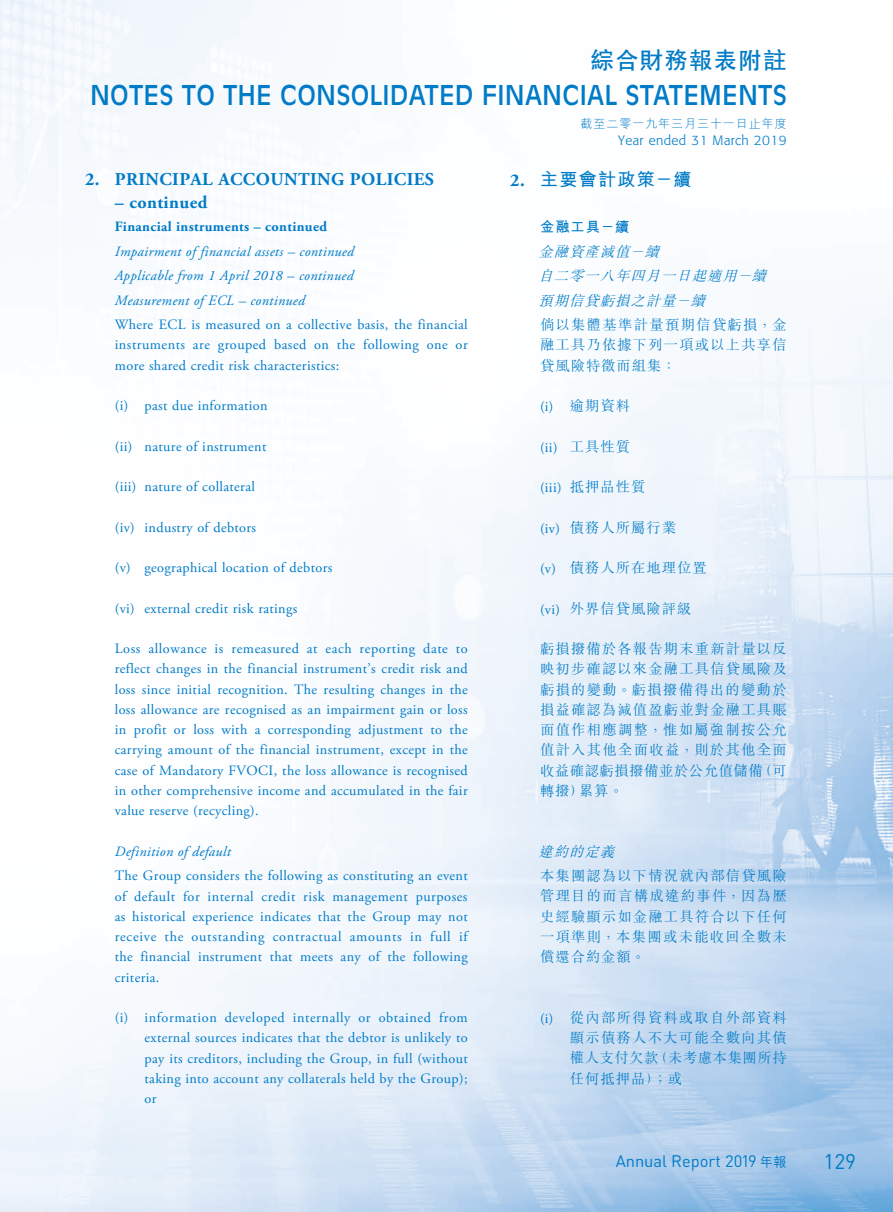
<style>
.page{position:relative;width:893px;height:1212px;background:#fff}
.page>*{position:absolute;margin:0;border:0;box-sizing:border-box;transform-origin:0 0}
.t1{font:27px "Antique Olive Std";letter-spacing:.01em;color:#007bc7;scale:.95 1}
.t2{font:700 24px "C Hei 2 HK";letter-spacing:.03em;color:#007bc7}
.t3{font:21px "DIN Pro";color:#007bc7}
.t4{font:700 18px "Adobe Garamond Pro";letter-spacing:.025em;color:#007bc7}
.t5{font:700 18px "M Hei HK";letter-spacing:.075em;color:#007bc7}
.t6{font:16.5px "DIN Pro";color:#007bc7}
.t7{font:14.25px/20.2px "Adobe Garamond Pro";letter-spacing:.025em;color:#007bc7;text-align:justify}
.t8{font:300 14.25px/20.2px "M Sung HK";letter-spacing:.085em;color:#007bc7;text-align:justify}
.t9{font:italic 14.25px/24.5px "Adobe Garamond Pro";letter-spacing:.025em;color:#007bc7;text-align:justify}
.t10{font:italic 300 14.25px/24.5px "M Sung HK";color:#007bc7}
.t11{font:700 14.25px "Adobe Garamond Pro";letter-spacing:.025em;color:#007bc7}
.t12{font:700 14.25px "M Hei HK";color:#007bc7}
.t13{font:300 13.5px "Formata";letter-spacing:.03em;color:#007bc7}
.t14{font:300 12px "M Hei HK";letter-spacing:.08em;color:#007bc7}
.s1{font-family:"Adobe Garamond Pro"}
.s2{font-family:"Adobe Garamond Pro";font-weight:400}
.s3{font-family:"M Sung HK";font-weight:300}
.s4{font-family:"M Hei HK";font-weight:500;font-size:13.5px}
</style>
<div class="page">
<img style="left:0;top:0;width:893px;height:1212px">
<h2 class="t2" style="left:590px;top:43px;width:198px">綜合財務報表附註</h2>
<h1 class="t1" style="left:90px;top:79px;width:735px">NOTES TO THE CONSOLIDATED FINANCIAL STATEMENTS</h1>
<p class="t4" style="left:85px;top:169px;width:350px">2. PRINCIPAL ACCOUNTING POLICIES</p>
<p class="t4" style="left:115px;top:191px;width:94px">– continued</p>
<p class="t11" style="left:115px;top:218px;width:214px">Financial instruments – continued</p>
<p class="t9" style="left:115px;top:239px;width:241px">Impairment of financial assets – continued Applicable from 1 April 2018 – continued Measurement of ECL – continued</p>
<p class="t7" style="left:115px;top:315px;width:354px">Where ECL is measured on a collective basis, the financial instruments are grouped based on the following one or more shared credit risk characteristics:</p>
<p class="t7" style="left:115px;top:396px;width:154px">(i) past due information</p>
<p class="t7" style="left:115px;top:437px;width:153px">(ii) nature of instrument</p>
<p class="t7" style="left:115px;top:477px;width:142px">(iii) nature of collateral</p>
<p class="t7" style="left:115px;top:517px;width:143px">(iv) industry of debtors</p>
<p class="t7" style="left:115px;top:558px;width:219px">(v) geographical location of debtors</p>
<p class="t7" style="left:115px;top:598px;width:184px">(vi) external credit risk ratings</p>
<p class="t7" style="left:115px;top:639px;width:354px">Loss allowance is remeasured at each reporting date to reflect changes in the financial instrument’s credit risk and loss since initial recognition. The resulting changes in the loss allowance are recognised as an impairment gain or loss in profit or loss with a corresponding adjustment to the carrying amount of the financial instrument, except in the case of Mandatory FVOCI, the loss allowance is recognised in other comprehensive income and accumulated in the fair value reserve (recycling).</p>
<p class="t9" style="left:115px;top:839px;width:117px">Definition of default</p>
<p class="t7" style="left:115px;top:866px;width:354px">The Group considers the following as constituting an event of default for internal credit risk management purposes as historical experience indicates that the Group may not receive the outstanding contractual amounts in full if the financial instrument that meets any of the following criteria.</p>
<p class="t7" style="left:145px;top:1008px;width:325px;text-indent:-30px">(i) information developed internally or obtained from external sources indicates that the debtor is unlikely to pay its creditors, including the Group, in full (without taking into account any collaterals held by the Group); or</p>
<p class="t14" style="left:581px;top:115px;width:208px">截至二零一九年三月三十一日止年度</p>
<p class="t13" style="left:618px;top:132px;width:170px">Year ended 31 March 2019</p>
<p class="t5" style="left:510px;top:166px;width:183px"><span class="s1">2.</span> 主要會計政策－續</p>
<p class="t12" style="left:540px;top:216px;width:91px">金融工具－續</p>
<p class="t10" style="left:539px;top:238px;width:234px">金融資產減值－續<br>自二零一八年四月一日起適用－續預期信貸虧損之計量－續</p>
<p class="t8" style="left:540px;top:314px;width:248px">倘以集體基準計量預期信貸虧損，金融工具乃依據下列一項或以上共享信貸風險特徵而組集：</p>
<p class="t8" style="left:540px;top:395px;width:91px"><span class="s2">(i)</span> 逾期資料</p>
<p class="t7" style="left:540px;top:437px;width:91px">(ii) <span class="s3">工具性質</span></p>
<p class="t7" style="left:540px;top:478px;width:107px">(iii) <span class="s3">抵押品性質</span></p>
<p class="t8" style="left:540px;top:517px;width:137px"><span class="s2">(iv)</span> 債務人所屬行業</p>
<p class="t8" style="left:540px;top:557px;width:168px"><span class="s2">(v)</span> 債務人所在地理位置</p>
<p class="t8" style="left:540px;top:598px;width:153px"><span class="s2">(vi)</span> 外界信貸風險評級</p>
<p class="t8" style="left:540px;top:638px;width:248px">虧損撥備於各報告期末重新計量以反映初步確認以來金融工具信貸風險及虧損的變動。虧損撥備得出的變動於損益確認為減值盈虧並對金融工具賬面值作相應調整，惟如屬強制按公允值計入其他全面收益，則於其他全面收益確認虧損撥備並於公允值儲備（可轉撥）累算。</p>
<p class="t10" style="left:539px;top:838px;width:82px">違約的定義</p>
<p class="t8" style="left:540px;top:865px;width:248px">本集團認為以下情況就內部信貸風險管理目的而言構成違約事件，因為歷史經驗顯示如金融工具符合以下任何一項準則，本集團或未能收回全數未償還合約金額。</p>
<p class="t8" style="left:570px;top:1007px;width:218px;text-indent:-30px"><span class="s2">(i)</span> 從內部所得資料或取自外部資料顯示債務人不大可能全數向其債權人支付欠款（未考慮本集團所持任何抵押品）；或</p>
<p class="t6" style="left:616px;top:1150px;width:172px">Annual Report 2019 <span class="s4">年報</span></p>
<h3 class="t3" style="left:823px;top:1147px;width:34px">129</h3>
</div>
